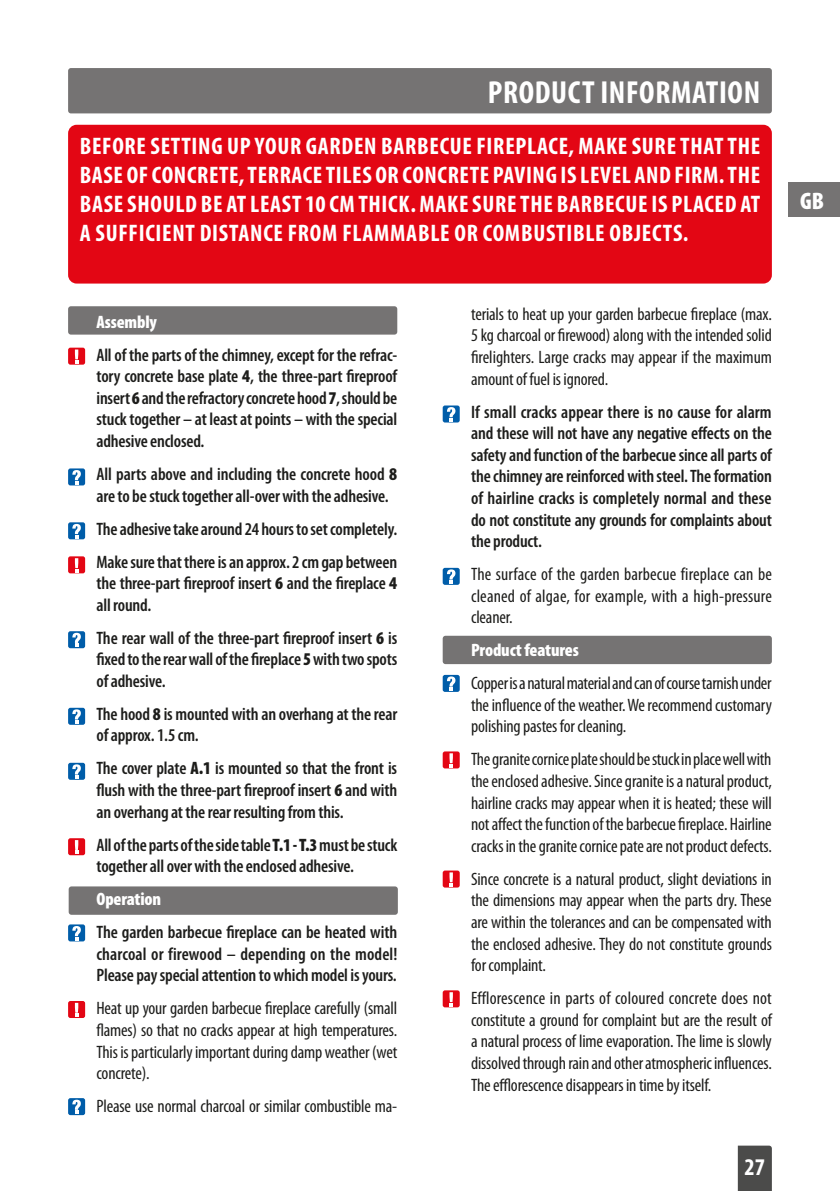
<style>
.page{position:relative;width:840px;height:1191px;background:#fff}
.page>*{position:absolute;margin:0;border:0;box-sizing:border-box;transform-origin:0 0}
.t1{font:700 condensed 32px "Myriad Pro";letter-spacing:.02em;color:#fff}
.t2{font:700 condensed 24px/28.8px "Myriad Pro";letter-spacing:.03em;color:#fff;text-align:justify}
.t3{font:900 condensed 24px "Myriad Pro";color:#fff}
.t4{font:condensed 18px/21.6px "Myriad Pro";letter-spacing:-.01em;color:#1d1d1b;text-align:justify}
.t5{font:600 condensed 18px/21.6px "Myriad Pro";letter-spacing:-.01em;color:#1d1d1b;text-align:justify}
.t6{font:900 condensed 18px "Myriad Pro";letter-spacing:-.01em;color:#fff}
.s1{font-weight:900}
</style>
<div class="page">
<div style="left:737px;top:1145px;width:34px;height:46px;background:#4b4b4a"></div>
<div style="left:788px;top:183px;width:51px;height:34px;background:#757373"></div>
<div style="left:68px;top:68px;width:703px;height:45px;background:#757373;border-radius:3px"></div>
<div style="left:68px;top:306px;width:329px;height:28px;background:#757373;border-radius:3px"></div>
<div style="left:69px;top:886px;width:328px;height:28px;background:#757373;border-radius:3px"></div>
<div style="left:442px;top:636px;width:329px;height:28px;background:#757373;border-radius:3px"></div>
<div style="left:68px;top:125px;width:703px;height:158px;background:#e30614;border-radius:9px"></div>
<div style="left:68px;top:348px;width:17px;height:17px;background:#e30614;border-radius:2px"></div>
<svg style="left:75px;top:349px;width:3px;height:14px"></svg>
<div style="left:68px;top:556px;width:17px;height:17px;background:#e30614;border-radius:2px"></div>
<svg style="left:75px;top:558px;width:3px;height:14px"></svg>
<div style="left:68px;top:838px;width:17px;height:17px;background:#e30614;border-radius:2px"></div>
<svg style="left:75px;top:840px;width:3px;height:14px"></svg>
<div style="left:68px;top:1001px;width:17px;height:17px;background:#e30614;border-radius:2px"></div>
<svg style="left:75px;top:1002px;width:3px;height:14px"></svg>
<div style="left:442px;top:751px;width:17px;height:17px;background:#e30614;border-radius:2px"></div>
<svg style="left:449px;top:753px;width:3px;height:14px"></svg>
<div style="left:442px;top:870px;width:17px;height:17px;background:#e30614;border-radius:2px"></div>
<svg style="left:449px;top:872px;width:3px;height:14px"></svg>
<div style="left:442px;top:990px;width:17px;height:17px;background:#e30614;border-radius:2px"></div>
<svg style="left:449px;top:992px;width:3px;height:14px"></svg>
<div style="left:68px;top:468px;width:17px;height:17px;background:#005da9;border-radius:2px"></div>
<svg style="left:72px;top:470px;width:9px;height:14px"></svg>
<div style="left:68px;top:708px;width:17px;height:17px;background:#005da9;border-radius:2px"></div>
<svg style="left:72px;top:709px;width:9px;height:14px"></svg>
<div style="left:68px;top:631px;width:17px;height:17px;background:#005da9;border-radius:2px"></div>
<svg style="left:72px;top:633px;width:9px;height:14px"></svg>
<div style="left:68px;top:522px;width:17px;height:17px;background:#005da9;border-radius:2px"></div>
<svg style="left:72px;top:524px;width:9px;height:14px"></svg>
<div style="left:68px;top:763px;width:17px;height:17px;background:#005da9;border-radius:2px"></div>
<svg style="left:72px;top:764px;width:9px;height:14px"></svg>
<div style="left:68px;top:924px;width:17px;height:17px;background:#005da9;border-radius:2px"></div>
<svg style="left:72px;top:926px;width:9px;height:14px"></svg>
<div style="left:68px;top:1098px;width:17px;height:17px;background:#005da9;border-radius:2px"></div>
<svg style="left:72px;top:1099px;width:9px;height:14px"></svg>
<div style="left:442px;top:568px;width:17px;height:17px;background:#005da9;border-radius:2px"></div>
<svg style="left:447px;top:569px;width:8px;height:14px"></svg>
<div style="left:442px;top:675px;width:17px;height:17px;background:#005da9;border-radius:2px"></div>
<svg style="left:447px;top:676px;width:8px;height:14px"></svg>
<div style="left:442px;top:405px;width:17px;height:17px;background:#005da9;border-radius:2px"></div>
<svg style="left:447px;top:407px;width:8px;height:14px"></svg>
<p class="t1" style="left:487px;top:72px;width:273px">PRODUCT INFORMATION</p>
<p class="t2" style="left:80px;top:131px;width:681px">BEFORE SETTING UP YOUR GARDEN BARBECUE FIREPLACE, MAKE SURE THAT THE BASE OF CONCRETE, TERRACE TILES OR CONCRETE PAVING IS LEVEL AND FIRM. THE BASE SHOULD BE AT LEAST 10 CM THICK. MAKE SURE THE BARBECUE IS PLACED AT A SUFFICIENT DISTANCE FROM FLAMMABLE OR COMBUSTIBLE OBJECTS.</p>
<p class="t6" style="left:96px;top:310px;width:62px">Assembly</p>
<p class="t5" style="left:96px;top:343px;width:302px">All of the parts of the chimney, except for the refrac&shy;tory concrete base plate <span class="s1">4</span>, the three-part fireproof insert <span class="s1">6</span> and the refractory concrete hood <span class="s1">7</span>, should be stuck together – at least at points – with the special adhesive enclosed.</p>
<p class="t5" style="left:96px;top:463px;width:302px">All parts above and including the concrete hood <span class="s1">8 </span>are to be stuck together all-over with the adhesive.</p>
<p class="t5" style="left:96px;top:517px;width:302px">The adhesive take around 24 hours to set completely.</p>
<p class="t5" style="left:96px;top:550px;width:302px">Make sure that there is an approx. 2 cm gap between the three-part fireproof insert <span class="s1">6</span> and the fireplace <span class="s1">4 </span>all round.</p>
<p class="t5" style="left:96px;top:626px;width:302px">The rear wall of the three-part fireproof insert <span class="s1">6</span> is fixed to the rear wall of the fireplace <span class="s1">5</span> with two spots of adhesive.</p>
<p class="t5" style="left:96px;top:703px;width:302px">The hood <span class="s1">8</span> is mounted with an overhang at the rear of approx. 1.5 cm.</p>
<p class="t5" style="left:96px;top:757px;width:302px">The cover plate <span class="s1">A.1</span> is mounted so that the front is flush with the three-part fireproof insert <span class="s1">6</span> and with an overhang at the rear resulting from this.</p>
<p class="t5" style="left:96px;top:833px;width:302px">All of the parts of the side table <span class="s1">T.1 - T.3</span> must be stuck together all over with the enclosed adhesive.</p>
<p class="t6" style="left:96px;top:887px;width:66px">Operation</p>
<p class="t5" style="left:96px;top:921px;width:302px">The garden barbecue fireplace can be heated with charcoal or firewood – depending on the model!<br>Please pay special attention to which model is yours.</p>
<p class="t4" style="left:96px;top:997px;width:302px">Heat up your garden barbecue fireplace carefully (small flames) so that no cracks appear at high temperatures.<br>This is particularly important during damp weather (wet concrete).</p>
<p class="t4" style="left:96px;top:1095px;width:302px">Please use normal charcoal or similar combustible ma-</p>
<p class="t4" style="left:471px;top:303px;width:302px">terials to heat up your garden barbecue fireplace (max.<br>5 kg charcoal or firewood) along with the intended solid firelighters. Large cracks may appear if the maximum amount of fuel is ignored.</p>
<p class="t5" style="left:471px;top:400px;width:302px">If small cracks appear there is no cause for alarm and these will not have any negative effects on the safety and function of the barbecue since all parts of the chimney are reinforced with steel. The formation of hairline cracks is completely normal and these do not constitute any grounds for complaints about the product.</p>
<p class="t4" style="left:471px;top:563px;width:302px">The surface of the garden barbecue fireplace can be cleaned of algae, for example, with a high-pressure cleaner.</p>
<p class="t6" style="left:471px;top:639px;width:109px">Product features</p>
<p class="t4" style="left:471px;top:672px;width:302px">Copper is a natural material and can of course tarnish under the influence of the weather. We recommend customary polishing pastes for cleaning.</p>
<p class="t4" style="left:471px;top:748px;width:302px">The granite cornice plate should be stuck in place well with the enclosed adhesive. Since granite is a natural product, hairline cracks may appear when it is heated; these will not affect the function of the barbecue fireplace. Hairline cracks in the granite cornice pate are not product defects.</p>
<p class="t4" style="left:471px;top:868px;width:302px">Since concrete is a natural product, slight deviations in the dimensions may appear when the parts dry. These are within the tolerances and can be compensated with the enclosed adhesive. They do not constitute grounds for complaint.</p>
<p class="t4" style="left:471px;top:987px;width:302px">Efflorescence in parts of coloured concrete does not constitute a ground for complaint but are the result of a natural process of lime evaporation. The lime is slowly dissolved through rain and other atmospheric influences.<br>The efflorescence disappears in time by itself.</p>
<h2 class="t2" style="left:744px;top:1152px;width:22px">27</h2>
<p class="t3" style="left:799px;top:185px;width:25px">GB</p>
</div>
